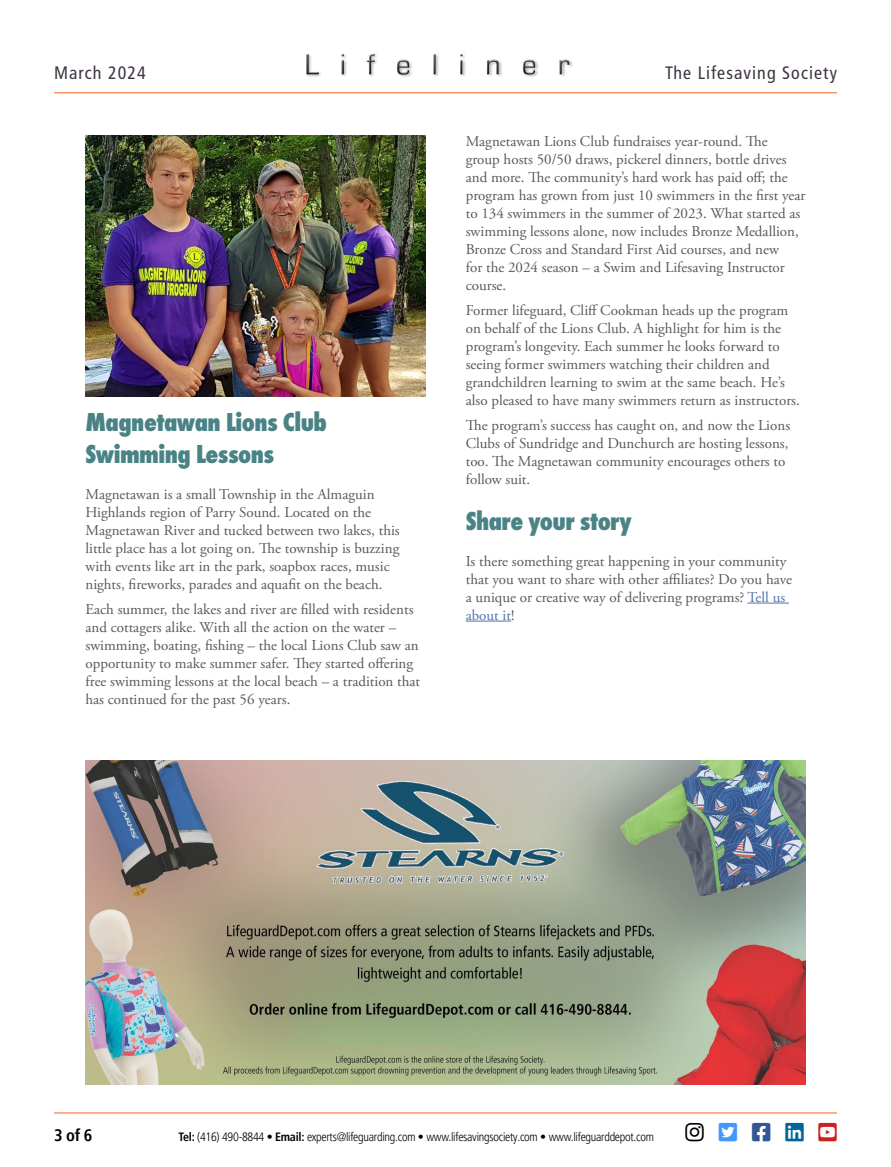
<style>
.page{position:relative;width:891px;height:1167px;background:#fff}
.page>*{position:absolute;margin:0;border:0;box-sizing:border-box;transform-origin:0 0}
.t1{font:800 27px/32.4px "Futura PT Cond";letter-spacing:-.02em;color:#4a8385}
.t2{font:condensed 18px "Frutiger LT Std";letter-spacing:.06em;color:#3e3541}
.t3{font:700 condensed 16.5px "Frutiger LT Pro";color:#000}
.t4{font:15px/18px "Adobe Garamond Pro";color:#58595b}
.t5{font:300 condensed 12px "Frutiger LT Pro";letter-spacing:-.02em;color:#000}
.s1{color:#4f73ad}
.s2{font-weight:700}
</style>
<div class="page">
<hr style="left:748px;top:602px;width:41px;height:1px;background:#4f73ad">
<hr style="left:466px;top:620px;width:45px;height:1px;background:#4f73ad">
<img style="left:86px;top:135px;width:339px;height:261px">
<img style="left:86px;top:760px;width:720px;height:324px">
<div style="left:306px;top:53px;width:267px;height:25px;background:#000;opacity:.35"></div>
<img style="left:306px;top:54px;width:267px;height:22px">
<hr style="left:54px;top:1112px;width:783px;height:1px;background:#f26522">
<hr style="left:54px;top:92px;width:783px;height:1px;background:#f26522">
<p class="t2" style="left:54px;top:62px;width:93px">March 2024</p>
<p class="t2" style="left:665px;top:62px;width:173px">The Lifesaving Society</p>
<h1 class="t1" style="left:86px;top:405px;width:243px">Magnetawan Lions Club<br>Swimming Lessons</h1>
<p class="t4" style="left:86px;top:486px;width:316px">Magnetawan is a small Township in the Almaguin Highlands region of Parry Sound. Located on the Magnetawan River and tucked between two lakes, this little place has a lot going on. The township is buzzing with events like art in the park, soapbox races, music nights, fireworks, parades and aquafit on the beach.</p>
<p class="t4" style="left:86px;top:600px;width:336px">Each summer, the lakes and river are filled with residents and cottagers alike. With all the action on the water – swimming, boating, fishing – the local Lions Club saw an opportunity to make summer safer. They started offering free swimming lessons at the local beach – a tradition that has continued for the past 56 years.</p>
<p class="t4" style="left:466px;top:133px;width:341px">Magnetawan Lions Club fundraises year-round. The group hosts 50/50 draws, pickerel dinners, bottle drives and more. The community’s hard work has paid off; the program has grown from just 10 swimmers in the first year to 134 swimmers in the summer of 2023. What started as swimming lessons alone, now includes Bronze Medallion, Bronze Cross and Standard First Aid courses, and new<br>for the 2024 season – a Swim and Lifesaving Instructor course.</p>
<p class="t4" style="left:466px;top:301px;width:336px">Former lifeguard, Cliff Cookman heads up the program on behalf of the Lions Club. A highlight for him is the program’s longevity. Each summer he looks forward to seeing former swimmers watching their children and grandchildren learning to swim at the same beach. He’s also pleased to have many swimmers return as instructors.</p>
<p class="t4" style="left:466px;top:416px;width:326px">The program’s success has caught on, and now the Lions Clubs of Sundridge and Dunchurch are hosting lessons, too. The Magnetawan community encourages others to follow suit.</p>
<h1 class="t1" style="left:466px;top:504px;width:168px">Share your story</h1>
<p class="t4" style="left:466px;top:552px;width:328px">Is there something great happening in your community that you want to share with other affiliates? Do you have a unique or creative way of delivering programs? <span class="s1">Tell us about it</span>!</p>
<p class="t3" style="left:54px;top:1125px;width:40px">3 of 6</p>
<p class="t5" style="left:179px;top:1130px;width:477px"><span class="s2">Tel:</span> (416) 490-8844 • <span class="s2">Email:</span> experts@lifeguarding.com • www.lifesavingsociety.com • www.lifeguarddepot.com</p>
</div>
